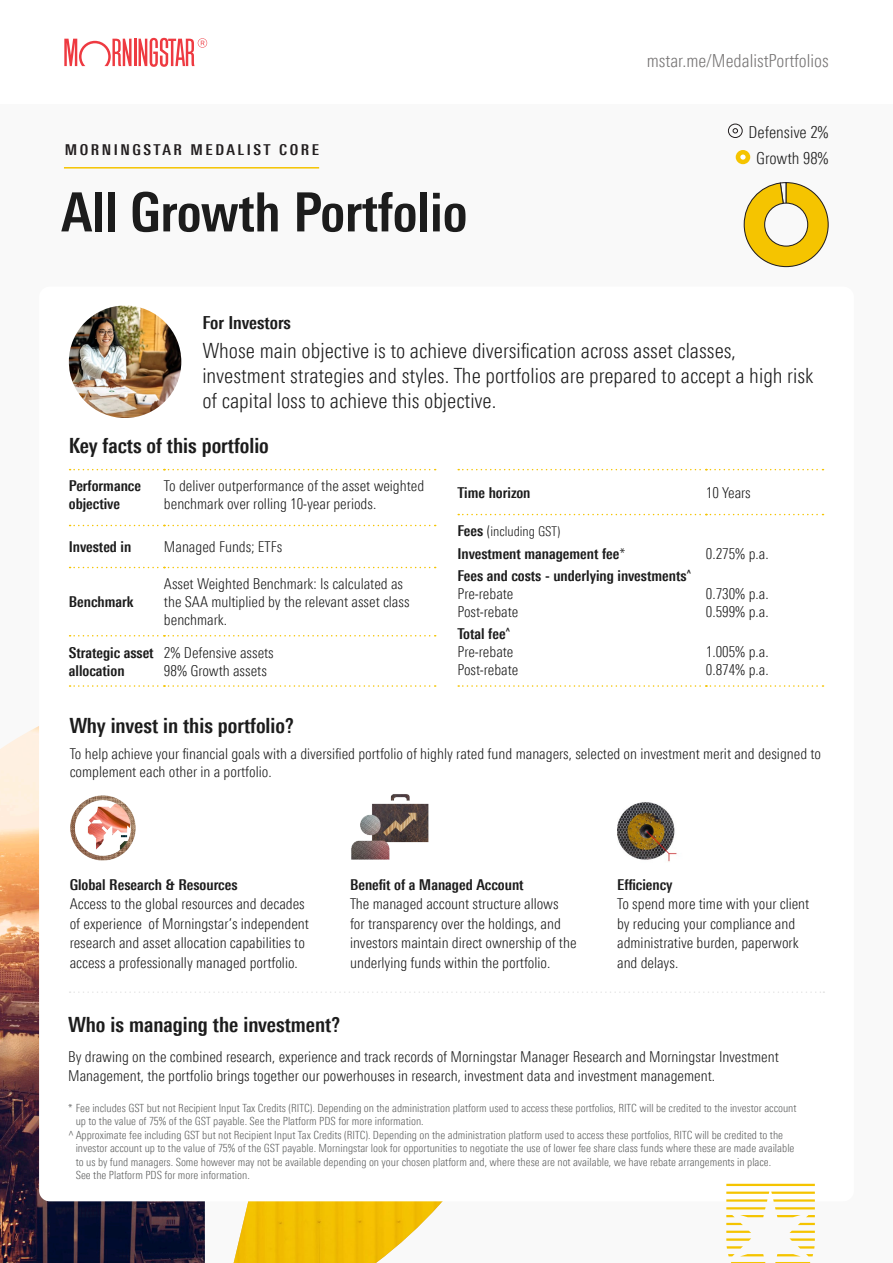
<style>
.page{position:relative;width:893px;height:1263px;background:#fff}
.page>*{position:absolute;margin:0;border:0;box-sizing:border-box;transform-origin:0 0}
.t1{font:700 condensed 54px "Univers Nextfor MORN";color:#1c1c1c}
.t2{font:300 condensed 21px/25.2px "Univers Nextfor MORN";color:#1c1c1c}
.t3{font:700 condensed 21px "Univers Nextfor MORN";color:#1c1c1c}
.t4{font:300 condensed 18px "Univers Nextfor MORN";color:#767474}
.t5{font:700 condensed 18px "Univers Nextfor MORN";color:#1c1c1c}
.t6{font:300 condensed 16.5px "Univers Nextfor MORN";color:#1c1c1c}
.t7{font:300 condensed 15px/19.5px "Univers Nextfor MORN";color:#1c1c1c}
.t8{font:700 condensed 15px/18px "Univers Nextfor MORN";color:#1c1c1c}
.t9{font:700 condensed 15px "Univers Nextfor MORN";letter-spacing:.165em;color:#231f20}
.t10{font:300 condensed 13.5px "Univers Nextfor MORN";color:#1c1c1c}
.t11{font:300 condensed 11.25px "Univers Nextfor MORN";color:#5e5f5f}
.s1{font-weight:700;font-size:15px}
.s2{font-size:15px}
.s3{font-weight:300}
.s4{font-weight:700}
</style>
<div class="page">
<div style="left:0;top:105px;width:893px;height:1158px;background:#f9f9f9"></div>
<img style="left:0;top:726px;width:205px;height:537px">
<img style="left:233px;top:1201px;width:210px;height:62px">
<div style="left:39px;top:287px;width:815px;height:914px;background:#fff;border-radius:11px"></div>
<hr style="left:134px;top:39px;width:2px;height:27px;background:#ee3a41">
<svg style="left:64px;top:39px;width:68px;height:27px"></svg>
<svg style="left:139px;top:38px;width:68px;height:29px"></svg>
<svg style="left:70px;top:991px;width:754px;height:2px"></svg>
<img style="left:617px;top:802px;width:60px;height:60px">
<img style="left:351px;top:794px;width:78px;height:66px">
<img style="left:70px;top:795px;width:66px;height:66px">
<svg style="left:726px;top:1184px;width:89px;height:79px"></svg>
<hr style="left:64px;top:167px;width:255px;height:2px;background:#f5c400">
<svg style="left:70px;top:635px;width:366px;height:1px"></svg>
<svg style="left:70px;top:469px;width:366px;height:1px"></svg>
<svg style="left:70px;top:685px;width:366px;height:2px"></svg>
<svg style="left:70px;top:525px;width:366px;height:1px"></svg>
<svg style="left:70px;top:567px;width:366px;height:1px"></svg>
<svg style="left:458px;top:469px;width:365px;height:1px"></svg>
<svg style="left:458px;top:514px;width:365px;height:1px"></svg>
<svg style="left:458px;top:685px;width:365px;height:2px"></svg>
<img style="left:69px;top:305px;width:112px;height:113px;border-radius:56px">
<div style="left:736px;top:150px;width:14px;height:14px;background:#f5c400;border-radius:50%"></div>
<svg style="left:740px;top:155px;width:6px;height:5px"></svg>
<div style="left:728px;top:124px;width:15px;height:14px;border:1px solid #231f20;border-radius:50%"></div>
<svg style="left:733px;top:128px;width:5px;height:5px"></svg>
<svg style="left:743px;top:182px;width:86px;height:86px"></svg>
<div style="left:765px;top:203px;width:43px;height:43px;background:#f9f9f9;border-radius:50%"></div>
<div style="left:764px;top:203px;width:44px;height:44px;border:1px solid #231f20;border-radius:50%"></div>
<p class="t4" style="left:647px;top:50px;width:184px">mstar.me/MedalistPortfolios</p>
<p class="t9" style="left:65px;top:140px;width:256px">MORNINGSTAR MEDALIST CORE</p>
<p class="t1" style="left:61px;top:180px;width:408px">All Growth Portfolio</p>
<p class="t6" style="left:749px;top:123px;width:82px">Defensive 2%</p>
<p class="t6" style="left:756px;top:149px;width:74px">Growth 98%</p>
<p class="t5" style="left:202px;top:312px;width:90px">For Investors</p>
<p class="t2" style="left:202px;top:338px;width:612px">Whose main objective is to achieve diversification across asset classes, investment strategies and styles. The portfolios are prepared to accept a high risk of capital loss to achieve this objective.</p>
<p class="t3" style="left:69px;top:433px;width:202px">Key facts of this portfolio</p>
<p class="t8" style="left:69px;top:477px;width:74px">Performance objective</p>
<p class="t7" style="left:164px;top:477px;width:262px;line-height:18px">To deliver outperformance of the asset weighted benchmark over rolling 10-year periods.</p>
<p class="t8" style="left:69px;top:538px;width:64px">Invested in</p>
<p class="t7" style="left:164px;top:537px;width:120px">Managed Funds; ETFs</p>
<p class="t8" style="left:69px;top:593px;width:66px">Benchmark</p>
<p class="t7" style="left:164px;top:575px;width:247px;line-height:18px">Asset Weighted Benchmark: Is calculated as the SAA multiplied by the relevant asset class benchmark.</p>
<p class="t8" style="left:69px;top:643px;width:86px">Strategic asset allocation</p>
<p class="t7" style="left:164px;top:642px;width:111px">2% Defensive assets</p>
<p class="t7" style="left:164px;top:660px;width:104px">98% Growth assets</p>
<p class="t3" style="left:69px;top:713px;width:226px">Why invest in this portfolio?</p>
<p class="t8" style="left:457px;top:483px;width:75px">Time horizon</p>
<p class="t7" style="left:706px;top:483px;width:46px">10 Years</p>
<p class="t10" style="left:457px;top:524px;width:104px"><span class="s1">Fees</span> <span class="s2">(</span>including GST)</p>
<p class="t8" style="left:457px;top:544px;width:169px">Investment management fee<span class="s3">*</span></p>
<p class="t8" style="left:457px;top:566px;width:235px">Fees and costs - underlying investments<sup>^<br></sup><span class="s3">Pre-rebate<br>Post-rebate</span></p>
<p class="t7" style="left:457px;top:625px;width:63px;line-height:18px"><span class="s4">Total fee</span><sup>^<br></sup>Pre-rebate<br>Post-rebate</p>
<p class="t7" style="left:706px;top:543px;width:64px">0.275% p.a.</p>
<p class="t7" style="left:706px;top:584px;width:64px;line-height:18px">0.730% p.a.<br>0.599% p.a.</p>
<p class="t7" style="left:706px;top:643px;width:64px;line-height:18px">1.005% p.a.<br>0.874% p.a.</p>
<p class="t7" style="left:70px;top:745px;width:753px;line-height:18px">To help achieve your financial goals with a diversified portfolio of highly rated fund managers, selected on investment merit and designed to complement each other in a portfolio.</p>
<p class="t7" style="left:70px;top:875px;width:241px"><span class="s4">Global Research &amp; Resources<br></span>Access to the global resources and decades of experience of Morningstar’s independent research and asset allocation capabilities to access a professionally managed portfolio.</p>
<p class="t7" style="left:617px;top:875px;width:194px"><span class="s4">Efficiency<br></span>To spend more time with your client by reducing your compliance and administrative burden, paperwork and delays.</p>
<p class="t7" style="left:350px;top:875px;width:228px"><span class="s4">Benefit of a Managed Account<br></span>The managed account structure allows for transparency over the holdings, and investors maintain direct ownership of the underlying funds within the portfolio.</p>
<p class="t3" style="left:68px;top:1012px;width:273px">Who is managing the investment?</p>
<p class="t7" style="left:68px;top:1046px;width:712px">By drawing on the combined research, experience and track records of Morningstar Manager Research and Morningstar Investment<br>Management, the portfolio brings together our powerhouses in research, investment data and investment management.</p>
<p class="t11" style="left:68px;top:1101px;width:730px">* Fee includes GST but not Recipient Input Tax Credits (RITC). Depending on the administration platform used to access these portfolios, RITC will be credited to the investor account</p>
<p class="t11" style="left:76px;top:1115px;width:349px">up to the value of 75% of the GST payable. See the Platform PDS for more information.</p>
<p class="t11" style="left:68px;top:1128px;width:716px">^Approximate fee including GST but not Recipient Input Tax Credits (RITC). Depending on the administration platform used to access these portfolios, RITC will be credited to the</p>
<p class="t11" style="left:76px;top:1142px;width:720px">investor account up to the value of 75% of the GST payable. Morningstar look for opportunities to negotiate the use of lower fee share class funds where these are made available</p>
<p class="t11" style="left:76px;top:1155px;width:697px">to us by fund managers. Some however may not be available depending on your chosen platform and, where these are not available, we have rebate arrangements in place.</p>
<p class="t11" style="left:76px;top:1169px;width:176px">See the Platform PDS for more information.</p>
</div>
